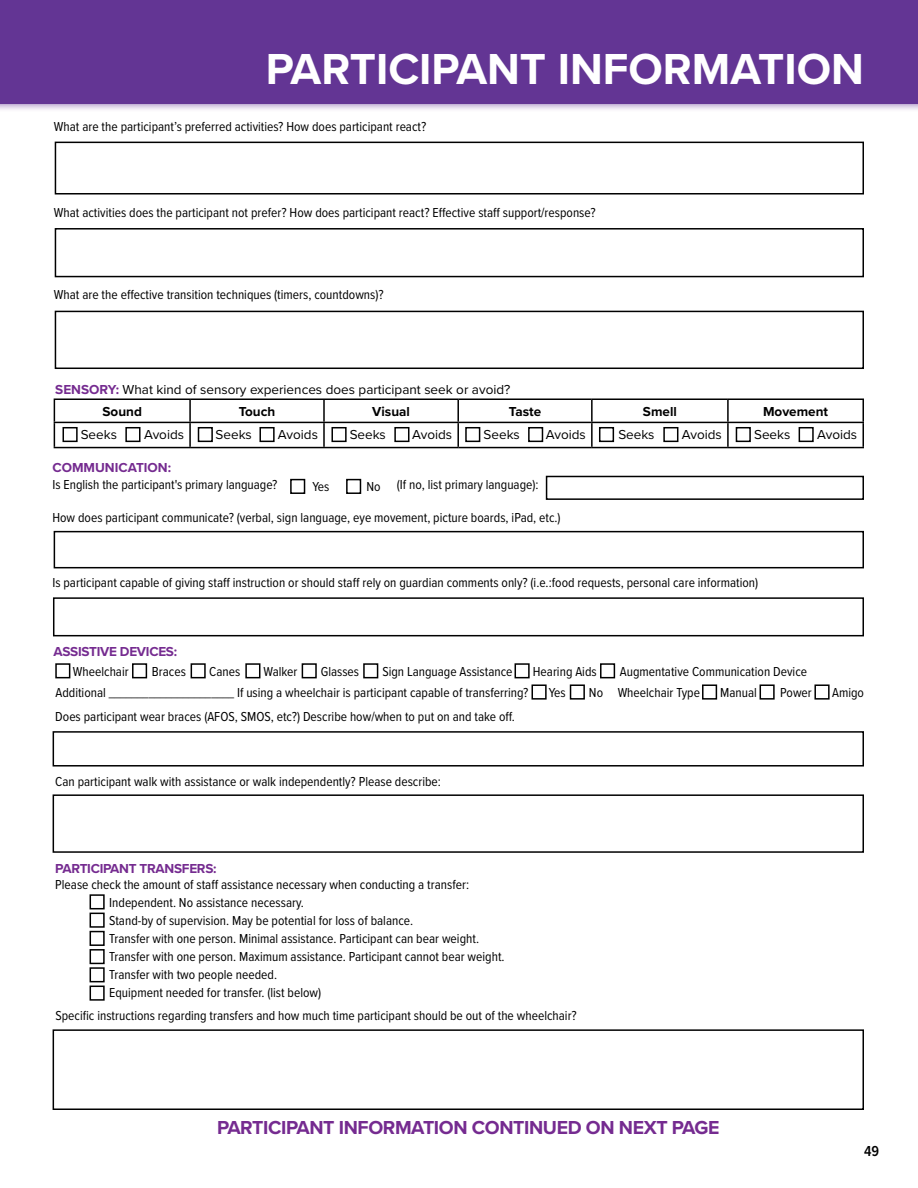
<style>
.page{position:relative;width:918px;height:1188px;background:#fff}
.page>*{position:absolute;margin:0;border:0;box-sizing:border-box;transform-origin:0 0}
.t1{font:700 45px "Proxima Nova";color:#fff}
.t2{font:700 19.5px "Proxima Nova";letter-spacing:-.02em;color:#752b90}
.t3{font:600 15px "Proxima Nova Cond";color:#000}
.t4{font:13.5px/18px "Proxima Nova Cond";color:#000}
.t5{font:13.5px "Proxima Nova";color:#000}
.t6{font:700 13.5px "Proxima Nova";letter-spacing:-.02em;color:#752b90}
.t7{font:700 13.5px "Proxima Nova";color:#000}
.t8{font:700 13.5px "Proxima Nova";color:#752b90}
.s1{font-weight:700;color:#752b90}
</style>
<div class="page">
<div style="left:0;top:0;width:918px;height:112px;background:#633594;opacity:.75"></div>
<div style="left:0;top:0;width:918px;height:104px;background:#633594"></div>
<hr style="left:54px;top:398px;width:136px;height:2px;background:#000">
<hr style="left:190px;top:398px;width:134px;height:2px;background:#000">
<hr style="left:189px;top:400px;width:2px;height:22px;background:#000">
<hr style="left:324px;top:398px;width:134px;height:2px;background:#000">
<hr style="left:323px;top:400px;width:2px;height:22px;background:#000">
<hr style="left:458px;top:398px;width:134px;height:2px;background:#000">
<hr style="left:457px;top:400px;width:2px;height:22px;background:#000">
<hr style="left:592px;top:398px;width:136px;height:2px;background:#000">
<hr style="left:591px;top:400px;width:2px;height:22px;background:#000">
<hr style="left:728px;top:398px;width:136px;height:2px;background:#000">
<hr style="left:727px;top:400px;width:2px;height:22px;background:#000">
<hr style="left:862px;top:400px;width:2px;height:22px;background:#000">
<hr style="left:54px;top:422px;width:136px;height:1px;background:#000">
<svg style="left:54px;top:400px;width:1px;height:47px"></svg>
<hr style="left:190px;top:422px;width:134px;height:1px;background:#000">
<hr style="left:189px;top:423px;width:2px;height:24px;background:#000">
<hr style="left:324px;top:422px;width:134px;height:1px;background:#000">
<hr style="left:323px;top:423px;width:2px;height:24px;background:#000">
<hr style="left:458px;top:422px;width:134px;height:1px;background:#000">
<hr style="left:457px;top:423px;width:2px;height:24px;background:#000">
<hr style="left:592px;top:422px;width:136px;height:1px;background:#000">
<hr style="left:591px;top:423px;width:2px;height:24px;background:#000">
<hr style="left:728px;top:422px;width:136px;height:1px;background:#000">
<hr style="left:727px;top:423px;width:2px;height:24px;background:#000">
<hr style="left:862px;top:423px;width:2px;height:24px;background:#000">
<hr style="left:54px;top:447px;width:136px;height:1px;background:#000">
<hr style="left:190px;top:447px;width:134px;height:1px;background:#000">
<hr style="left:324px;top:447px;width:134px;height:1px;background:#000">
<hr style="left:458px;top:447px;width:134px;height:1px;background:#000">
<hr style="left:592px;top:447px;width:136px;height:1px;background:#000">
<hr style="left:728px;top:447px;width:136px;height:1px;background:#000">
<div style="left:63px;top:427px;width:15px;height:15px;border:2px solid #000"></div>
<div style="left:331px;top:427px;width:16px;height:15px;border:2px solid #000"></div>
<div style="left:465px;top:427px;width:15px;height:15px;border:2px solid #000"></div>
<div style="left:599px;top:427px;width:15px;height:15px;border:2px solid #000"></div>
<div style="left:736px;top:427px;width:15px;height:15px;border:2px solid #000"></div>
<div style="left:198px;top:427px;width:15px;height:15px;border:2px solid #000"></div>
<div style="left:125px;top:427px;width:16px;height:15px;border:2px solid #000"></div>
<div style="left:394px;top:427px;width:15px;height:15px;border:2px solid #000"></div>
<div style="left:528px;top:427px;width:15px;height:15px;border:2px solid #000"></div>
<div style="left:663px;top:427px;width:15px;height:15px;border:2px solid #000"></div>
<div style="left:799px;top:427px;width:15px;height:15px;border:2px solid #000"></div>
<div style="left:259px;top:427px;width:16px;height:15px;border:2px solid #000"></div>
<div style="left:290px;top:479px;width:15px;height:15px;border:2px solid #000"></div>
<div style="left:346px;top:479px;width:15px;height:15px;border:2px solid #000"></div>
<div style="left:55px;top:142px;width:809px;height:53px;border:2px solid #000"></div>
<div style="left:55px;top:228px;width:809px;height:49px;border:2px solid #000"></div>
<div style="left:55px;top:311px;width:809px;height:58px;border:2px solid #000"></div>
<div style="left:53px;top:597px;width:811px;height:39px;border:2px solid #000"></div>
<div style="left:546px;top:476px;width:318px;height:24px;border:2px solid #000"></div>
<div style="left:54px;top:531px;width:810px;height:37px;border:2px solid #000"></div>
<div style="left:53px;top:731px;width:811px;height:36px;border:2px solid #000"></div>
<div style="left:53px;top:794px;width:811px;height:59px;border:2px solid #000"></div>
<div style="left:53px;top:1029px;width:811px;height:81px;border:2px solid #000"></div>
<div style="left:55px;top:663px;width:15px;height:15px;border:2px solid #000"></div>
<div style="left:132px;top:663px;width:15px;height:15px;border:2px solid #000"></div>
<div style="left:191px;top:663px;width:15px;height:15px;border:2px solid #000"></div>
<div style="left:245px;top:663px;width:15px;height:15px;border:2px solid #000"></div>
<div style="left:302px;top:663px;width:15px;height:15px;border:2px solid #000"></div>
<div style="left:363px;top:663px;width:15px;height:15px;border:2px solid #000"></div>
<div style="left:515px;top:663px;width:15px;height:15px;border:2px solid #000"></div>
<div style="left:532px;top:684px;width:15px;height:16px;border:2px solid #000"></div>
<div style="left:702px;top:684px;width:15px;height:16px;border:2px solid #000"></div>
<div style="left:570px;top:684px;width:15px;height:16px;border:2px solid #000"></div>
<div style="left:760px;top:684px;width:15px;height:16px;border:2px solid #000"></div>
<div style="left:814px;top:684px;width:16px;height:16px;border:2px solid #000"></div>
<div style="left:600px;top:663px;width:15px;height:15px;border:2px solid #000"></div>
<div style="left:90px;top:894px;width:15px;height:15px;border:2px solid #000"></div>
<div style="left:90px;top:913px;width:15px;height:15px;border:2px solid #000"></div>
<div style="left:90px;top:931px;width:15px;height:15px;border:2px solid #000"></div>
<div style="left:90px;top:949px;width:15px;height:15px;border:2px solid #000"></div>
<div style="left:90px;top:967px;width:15px;height:15px;border:2px solid #000"></div>
<div style="left:90px;top:986px;width:15px;height:15px;border:2px solid #000"></div>
<h1 class="t1" style="left:266px;top:36px;width:600px">PARTICIPANT INFORMATION</h1>
<p class="t4" style="left:54px;top:117px;width:374px">What are the participant’s preferred activities? How does participant react?</p>
<p class="t4" style="left:54px;top:203px;width:543px">What activities does the participant not prefer? How does participant react? Effective staff support/response?</p>
<p class="t4" style="left:54px;top:285px;width:331px">What are the effective transition techniques (timers, countdowns)?</p>
<p class="t5" style="left:55px;top:379px;width:457px"><span class="s1">SENSORY:</span> What kind of sensory experiences does participant seek or avoid?</p>
<p class="t7" style="left:103px;top:401px;width:41px">Sound</p>
<p class="t7" style="left:239px;top:401px;width:38px">Touch</p>
<p class="t7" style="left:372px;top:401px;width:39px">Visual</p>
<p class="t7" style="left:509px;top:401px;width:34px">Taste</p>
<p class="t7" style="left:643px;top:401px;width:35px">Smell</p>
<p class="t7" style="left:763px;top:401px;width:67px">Movement</p>
<p class="t5" style="left:81px;top:425px;width:38px">Seeks</p>
<p class="t5" style="left:144px;top:425px;width:42px">Avoids</p>
<p class="t5" style="left:216px;top:425px;width:38px">Seeks</p>
<p class="t5" style="left:278px;top:425px;width:42px">Avoids</p>
<p class="t5" style="left:350px;top:425px;width:38px">Seeks</p>
<p class="t5" style="left:412px;top:425px;width:42px">Avoids</p>
<p class="t5" style="left:484px;top:425px;width:38px">Seeks</p>
<p class="t5" style="left:546px;top:425px;width:42px">Avoids</p>
<p class="t5" style="left:618px;top:425px;width:38px">Seeks</p>
<p class="t5" style="left:682px;top:425px;width:42px">Avoids</p>
<p class="t5" style="left:754px;top:425px;width:38px">Seeks</p>
<p class="t5" style="left:817px;top:425px;width:42px">Avoids</p>
<p class="t8" style="left:52px;top:457px;width:120px">COMMUNICATION:</p>
<p class="t4" style="left:52px;top:475px;width:227px">Is English the participant's primary language?</p>
<p class="t4" style="left:397px;top:475px;width:143px">(If no, list primary language):</p>
<p class="t4" style="left:52px;top:508px;width:510px">How does participant communicate? (verbal, sign language, eye movement, picture boards, iPad, etc.)</p>
<p class="t4" style="left:312px;top:477px;width:19px">Yes</p>
<p class="t4" style="left:366px;top:477px;width:16px">No</p>
<p class="t4" style="left:52px;top:573px;width:707px">Is participant capable of giving staff instruction or should staff rely on guardian comments only? (i.e.:food requests, personal care information)</p>
<p class="t6" style="left:53px;top:641px;width:125px">ASSISTIVE DEVICES:</p>
<p class="t4" style="left:73px;top:662px;width:57px">Wheelchair</p>
<p class="t4" style="left:152px;top:662px;width:36px">Braces</p>
<p class="t4" style="left:209px;top:662px;width:33px">Canes</p>
<p class="t4" style="left:264px;top:662px;width:36px">Walker</p>
<p class="t4" style="left:321px;top:662px;width:40px">Glasses</p>
<p class="t4" style="left:382px;top:662px;width:132px">Sign Language Assistance</p>
<p class="t4" style="left:533px;top:662px;width:65px">Hearing Aids</p>
<p class="t4" style="left:620px;top:662px;width:189px">Augmentative Communication Device</p>
<p class="t4" style="left:56px;top:683px;width:474px">Additional ______________________ If using a wheelchair is participant capable of transferring?</p>
<p class="t4" style="left:549px;top:683px;width:19px">Yes</p>
<p class="t4" style="left:589px;top:683px;width:112px">No Wheelchair Type</p>
<p class="t4" style="left:720px;top:683px;width:38px">Manual</p>
<p class="t4" style="left:780px;top:683px;width:33px">Power</p>
<p class="t4" style="left:832px;top:683px;width:33px">Amigo</p>
<p class="t4" style="left:55px;top:707px;width:461px">Does participant wear braces (AFOS, SMOS, etc?) Describe how/when to put on and take off.</p>
<p class="t4" style="left:55px;top:772px;width:387px">Can participant walk with assistance or walk independently? Please describe:</p>
<p class="t6" style="left:55px;top:858px;width:163px">PARTICIPANT TRANSFERS:</p>
<p class="t4" style="left:109px;top:875px;width:397px;text-indent:-54px">Please check the amount of staff assistance necessary when conducting a transfer:<br>Independent. No assistance necessary.<br>Stand-by of supervision. May be potential for loss of balance.<br>Transfer with one person. Minimal assistance. Participant can bear weight.<br>Transfer with one person. Maximum assistance. Participant cannot bear weight.<br>Transfer with two people needed.<br>Equipment needed for transfer. (list below)</p>
<p class="t4" style="left:55px;top:1006px;width:523px">Specific instructions regarding transfers and how much time participant should be out of the wheelchair?</p>
<h2 class="t2" style="left:217px;top:1113px;width:504px">PARTICIPANT INFORMATION CONTINUED ON NEXT PAGE</h2>
<p class="t3" style="left:864px;top:1140px;width:17px">49</p>
</div>
